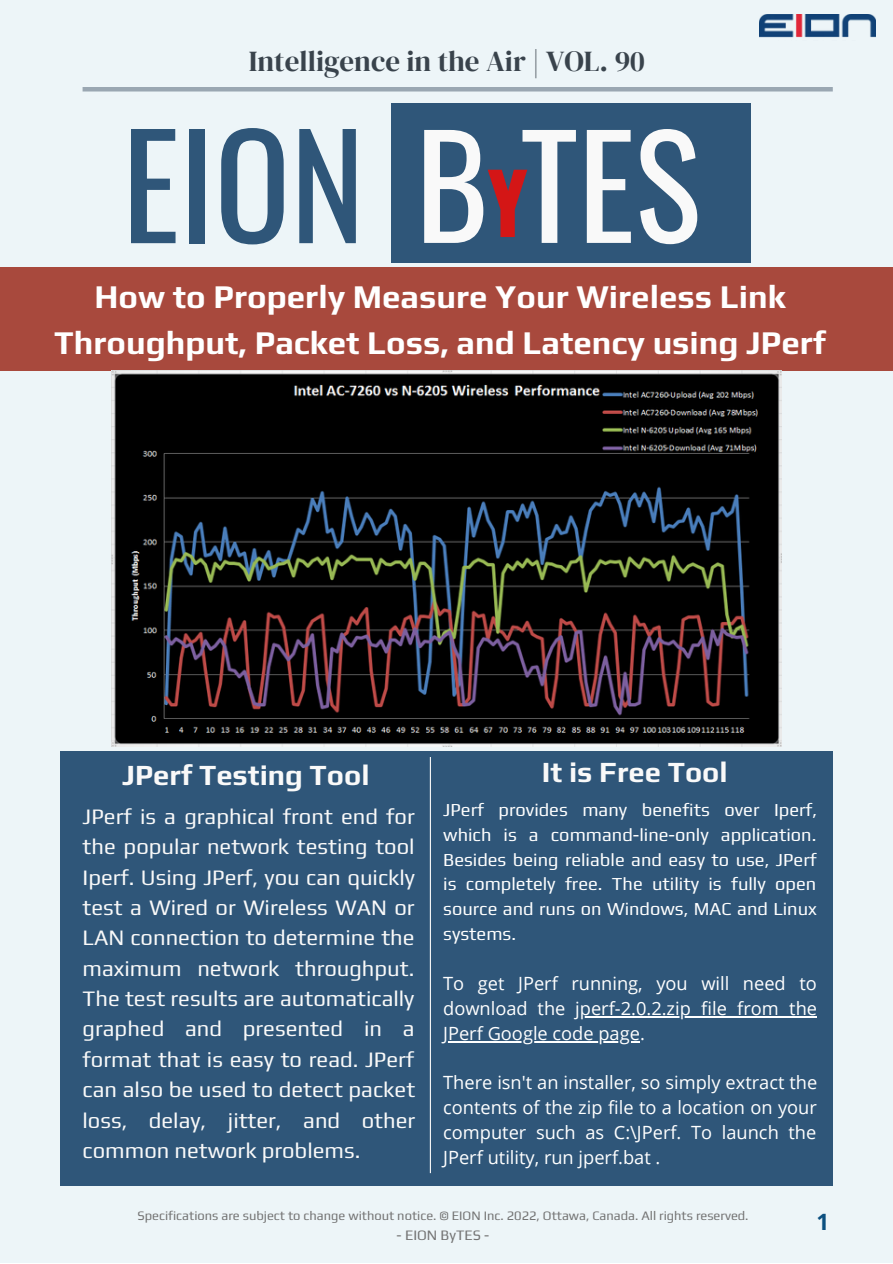
<style>
.page{position:relative;width:893px;height:1264px;background:#fff}
.page>*{position:absolute;margin:0;border:0;box-sizing:border-box;transform-origin:0 0}
.t1{font:140.85px "Oswald";color:#2f5679}
.t2{font:700 83.1px "Oswald";color:#d41616}
.t3{font:700 33px/46px "Play";color:#fff;text-align:center}
.t4{font:700 29.1px "Play";color:#f9f9f9}
.t5{font:28.95px "DM Serif Display";color:#39434c}
.t6{font:700 22.5px "Open Sans";color:#0c5080}
.t7{font:22.05px/30.3px "Play";color:#f9f9f9;text-align:justify}
.t8{font:18.3px/24.8px "Open Sans";color:#fff;text-align:justify}
.t9{font:18.3px/24.8px "Play";color:#fff;text-align:justify}
.t10{font:14.4px "Play";color:#737373}
.t11{font:12.9px "Play";color:#737373}
.s1{font-size:139.35px;color:#f9f9f9}
</style>
<div class="page">
<div style="left:0;top:0;width:892px;height:1262px;background:#edf5f8"></div>
<div style="left:391px;top:103px;width:360px;height:160px;background:#2f5679"></div>
<div style="left:60px;top:751px;width:772px;height:434px;background:#2f5679"></div>
<hr style="left:430px;top:757px;width:1px;height:416px;background:#f9f9f9">
<hr style="left:83px;top:87px;width:749px;height:4px;background:#9aa7b2">
<div style="left:0;top:267px;width:892px;height:104px;background:#a8493d"></div>
<img style="left:111px;top:371px;width:670px;height:375px">
<hr style="left:575px;top:1016px;width:242px;height:1px;background:#fff">
<hr style="left:443px;top:1040px;width:197px;height:2px;background:#fff">
<img style="left:759px;top:15px;width:116px;height:23px">
<h3 class="t5" style="left:249px;top:41px;width:397px">Intelligence in the Air | VOL. 90</h3>
<h1 class="t1" style="left:122px;top:75px;width:580px">EION <span class="s1">B TES</span></h1>
<h2 class="t2" style="left:487px;top:138px;width:42px">Y</h2>
<h3 class="t3" style="left:54px;top:273px;width:773px">How to Properly Measure Your Wireless Link<br>Throughput, Packet Loss, and Latency using JPerf</h3>
<h3 class="t4" style="left:122px;top:757px;width:249px">JPerf Testing Tool</h3>
<p class="t7" style="left:83px;top:800px;width:334px">JPerf is a graphical front end for the popular network testing tool Iperf. Using JPerf, you can quickly test a Wired or Wireless WAN or LAN connection to determine the maximum network throughput.<br>The test results are automatically graphed and presented in a format that is easy to read. JPerf can also be used to detect packet loss, delay, jitter, and other common network problems.</p>
<h3 class="t4" style="left:542px;top:754px;width:187px">It is Free Tool</h3>
<p class="t9" style="left:443px;top:797px;width:375px">JPerf provides many benefits over Iperf, which is a command-line-only application.<br>Besides being reliable and easy to use, JPerf is completely free. The utility is fully open source and runs on Windows, MAC and Linux systems.</p>
<p class="t8" style="left:443px;top:970px;width:375px">To get JPerf running, you will need to download the jperf-2.0.2.zip file from the JPerf Google code page.</p>
<p class="t8" style="left:443px;top:1069px;width:375px">There isn't an installer, so simply extract the contents of the zip file to a location on your computer such as C:\JPerf. To launch the JPerf utility, run jperf.bat .</p>
<p class="t11" style="left:137px;top:1208px;width:612px">Specifications are subject to change without notice. © EION Inc. 2022, Ottawa, Canada. All rights reserved.</p>
<p class="t10" style="left:396px;top:1226px;width:94px">- EION ByTES -</p>
<p class="t6" style="left:816px;top:1206px;width:14px">1</p>
</div>
